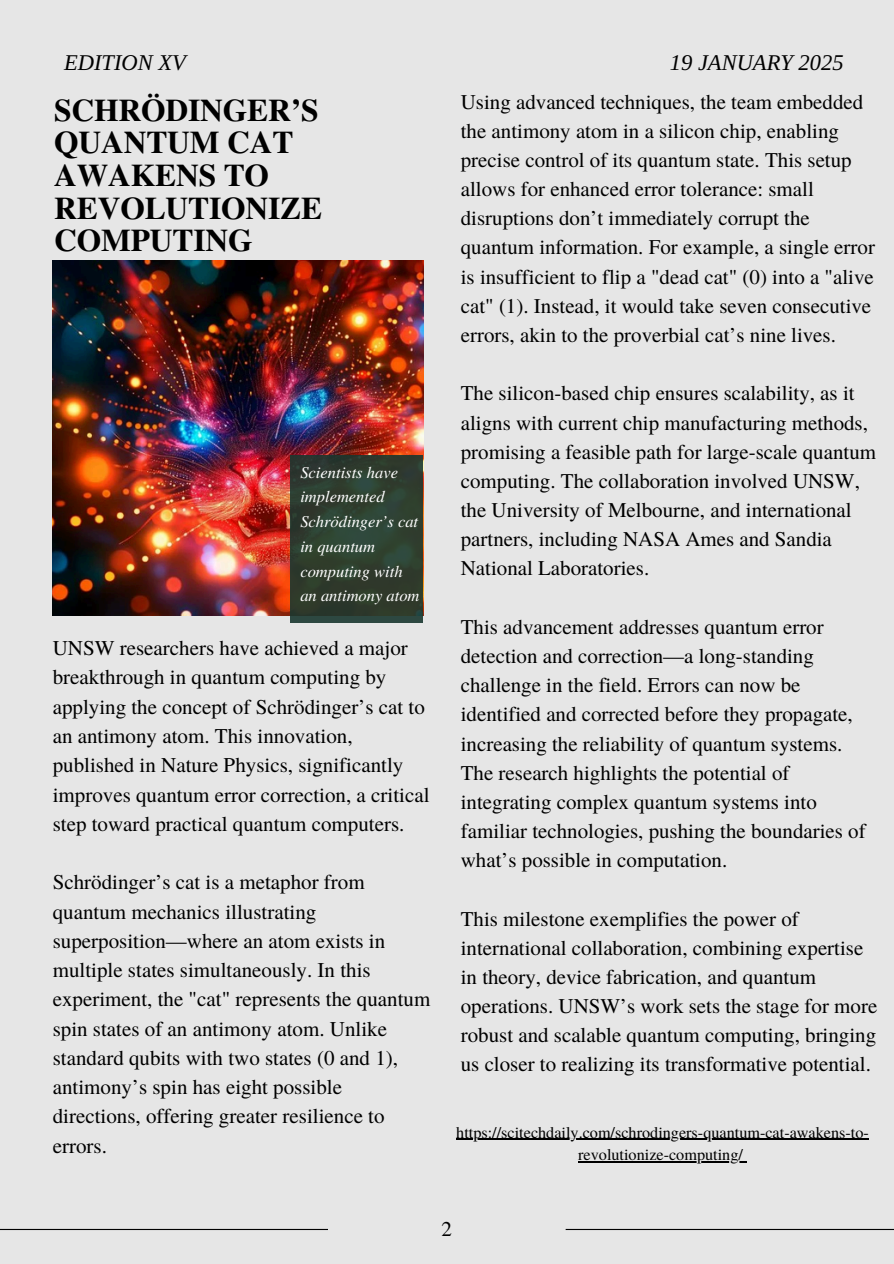
<style>
.page{position:relative;width:894px;height:1264px;background:#fff}
.page>*{position:absolute;margin:0;border:0;box-sizing:border-box;transform-origin:0 0}
.t1{font:700 31.5px/32.7px "Te X Gyre Termes";letter-spacing:-.005em;color:#000}
.t2{font:italic 22.5px "Libra Serif Modern";color:#000}
.t3{font:21px/29.1px "Te X Gyre Termes";color:#000}
.t4{font:italic 16.5px/24.8px "Te X Gyre Termes";color:#fff}
.t5{font:16.2px "Te X Gyre Termes";color:#000}
</style>
<div class="page">
<div style="left:0;top:0;width:893px;height:1263px;background:#e6e6e6"></div>
<img style="left:53px;top:261px;width:370px;height:354px">
<hr style="left:0;top:1228px;width:328px;height:1px;background:#000">
<hr style="left:565px;top:1228px;width:328px;height:1px;background:#000">
<svg style="left:290px;top:454px;width:133px;height:168px;background:#2e3e2f"></svg>
<hr style="left:456px;top:1138px;width:412px;height:1px;background:#000">
<hr style="left:578px;top:1161px;width:164px;height:1px;background:#000">
<h3 class="t2" style="left:64px;top:50px;width:123px">EDITION XV</h3>
<p class="t2" style="left:669px;top:50px;width:175px">19 JANUARY 2025</p>
<h2 class="t1" style="left:54px;top:92px;width:269px">SCHRÖDINGER’S<br>QUANTUM CAT<br>AWAKENS TO<br>REVOLUTIONIZE<br>COMPUTING</h2>
<p class="t4" style="left:300px;top:458px;width:121px">Scientists have implemented<br>Schrödinger’s cat in quantum computing with an antimony atom</p>
<h2 class="t3" style="left:53px;top:632px;width:378px">UNSW researchers have achieved a major breakthrough in quantum computing by applying the concept of Schrödinger’s cat to an antimony atom. This innovation, published in Nature Physics, significantly improves quantum error correction, a critical step toward practical quantum computers.</h2>
<h3 class="t3" style="left:53px;top:866px;width:379px">Schrödinger’s cat is a metaphor from quantum mechanics illustrating superposition—where an atom exists in multiple states simultaneously. In this experiment, the "cat" represents the quantum spin states of an antimony atom. Unlike standard qubits with two states (0 and 1), antimony’s spin has eight possible directions, offering greater resilience to errors.</h3>
<h3 class="t3" style="left:460px;top:86px;width:415px">Using advanced techniques, the team embedded the antimony atom in a silicon chip, enabling precise control of its quantum state. This setup allows for enhanced error tolerance: small disruptions don’t immediately corrupt the quantum information. For example, a single error is insufficient to flip a "dead cat" (0) into a "alive cat" (1). Instead, it would take seven consecutive errors, akin to the proverbial cat’s nine lives.</h3>
<h3 class="t3" style="left:460px;top:377px;width:416px">The silicon-based chip ensures scalability, as it aligns with current chip manufacturing methods, promising a feasible path for large-scale quantum computing. The collaboration involved UNSW, the University of Melbourne, and international partners, including NASA Ames and Sandia National Laboratories.</h3>
<h3 class="t3" style="left:460px;top:611px;width:406px">This advancement addresses quantum error detection and correction—a long-standing challenge in the field. Errors can now be identified and corrected before they propagate, increasing the reliability of quantum systems.<br>The research highlights the potential of integrating complex quantum systems into familiar technologies, pushing the boundaries of what’s possible in computation.</h3>
<h1 class="t3" style="left:460px;top:902px;width:418px">This milestone exemplifies the power of international collaboration, combining expertise in theory, device fabrication, and quantum operations. UNSW’s work sets the stage for more robust and scalable quantum computing, bringing us closer to realizing its transformative potential.</h1>
<h3 class="t5" style="left:456px;top:1120px;width:414px">https://scitechdaily.com/schrodingers-quantum-cat-awakens-to-</h3>
<p class="t5" style="left:578px;top:1142px;width:166px">revolutionize-computing/</p>
<p class="t3" style="left:441px;top:1213px;width:12px">2</p>
</div>
